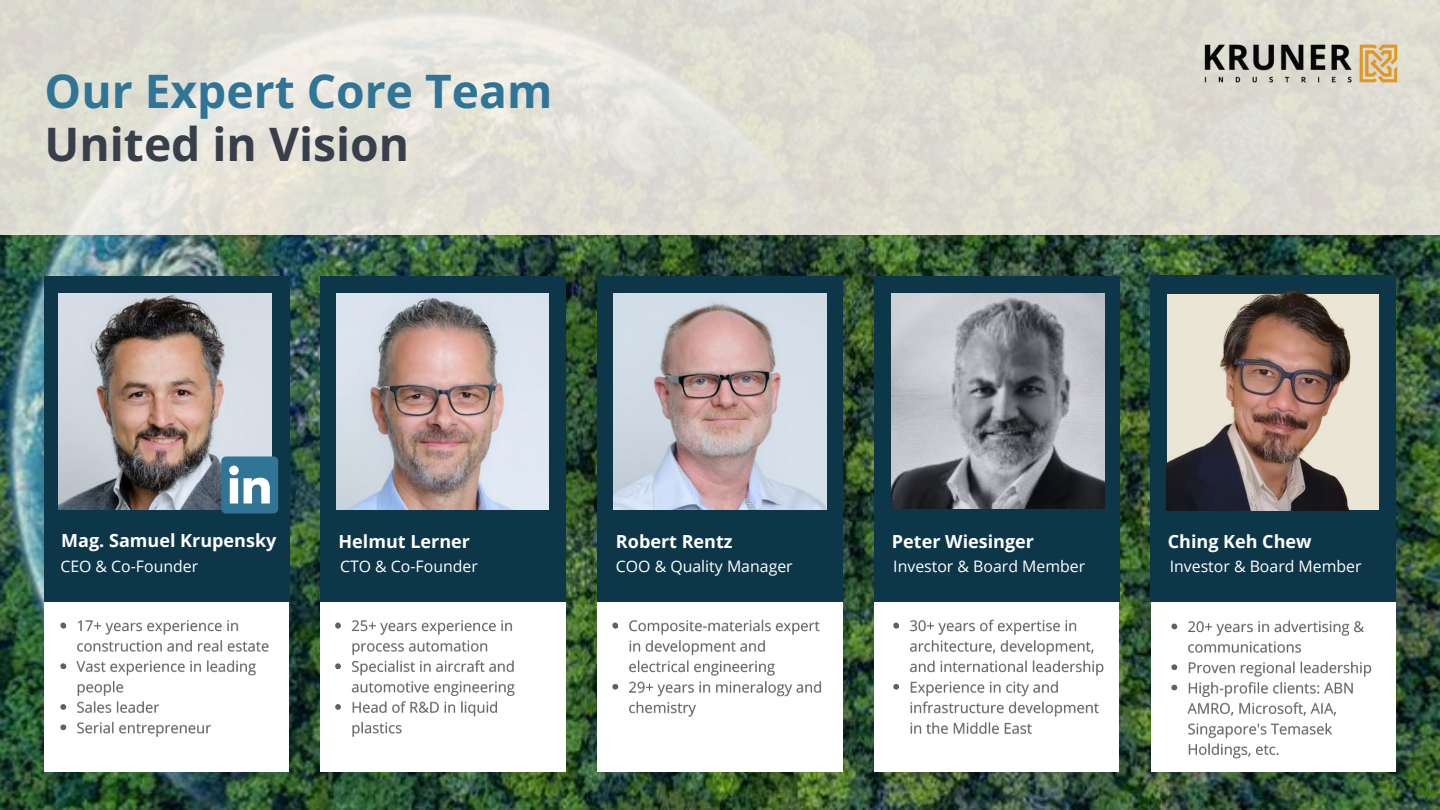
<style>
.page{position:relative;width:1440px;height:810px;background:#fff}
.page>*{position:absolute;margin:0;border:0;box-sizing:border-box;transform-origin:0 0}
.t1{font:700 46.2px "Open Sans";color:#307596}
.t2{font:700 46.2px "Open Sans";color:#393f4a}
.t3{font:700 18px "Open Sans";color:#fff}
.t4{font:15.8px "Open Sans";color:#fff}
</style>
<div class="page">
<img style="left:0;top:234px;width:1440px;height:576px">
<div style="left:597px;top:278px;width:246px;height:494px;background:#fff"></div>
<div style="left:597px;top:276px;width:246px;height:326px;background:#0d3749"></div>
<img style="left:614px;top:294px;width:212px;height:216px">
<div style="left:44px;top:278px;width:245px;height:494px;background:#fff"></div>
<div style="left:320px;top:279px;width:246px;height:493px;background:#fff"></div>
<div style="left:320px;top:276px;width:246px;height:326px;background:#0d3749"></div>
<img style="left:337px;top:294px;width:212px;height:216px">
<div style="left:44px;top:276px;width:245px;height:326px;background:#0d3749"></div>
<img style="left:59px;top:294px;width:212px;height:216px">
<svg style="left:221px;top:456px;width:57px;height:57px;background:#6296ae"></svg>
<div style="left:875px;top:279px;width:244px;height:493px;background:#fff"></div>
<div style="left:874px;top:276px;width:245px;height:326px;background:#0d3749"></div>
<div style="left:1151px;top:279px;width:245px;height:493px;background:#fff"></div>
<div style="left:1151px;top:275px;width:245px;height:327px;background:#0d3749"></div>
<img style="left:892px;top:294px;width:212px;height:214px">
<img style="left:1167px;top:290px;width:212px;height:221px">
<svg style="left:0;top:0;width:1440px;height:234px;background:#e0dfd4"></svg>
<img style="left:1196px;top:28px;width:211px;height:71px">
<img style="left:60px;top:620px;width:209px;height:117px">
<img style="left:335px;top:620px;width:180px;height:117px">
<img style="left:612px;top:619px;width:210px;height:98px">
<img style="left:1171px;top:620px;width:201px;height:139px">
<img style="left:893px;top:619px;width:211px;height:115px">
<h1 class="t1" style="left:45px;top:59px;width:509px">Our Expert Core Team</h1>
<h1 class="t2" style="left:45px;top:111px;width:366px">United in Vision</h1>
<p class="t3" style="left:61px;top:528px;width:217px">Mag. Samuel Krupensky</p>
<p class="t4" style="left:60px;top:555px;width:139px">CEO &amp; Co-Founder</p>
<p class="t3" style="left:338px;top:529px;width:133px">Helmut Lerner</p>
<p class="t4" style="left:340px;top:555px;width:139px">CTO &amp; Co-Founder</p>
<p class="t3" style="left:616px;top:529px;width:118px">Robert Rentz</p>
<p class="t4" style="left:616px;top:555px;width:178px">COO &amp; Quality Manager</p>
<p class="t3" style="left:892px;top:529px;width:144px">Peter Wiesinger</p>
<p class="t4" style="left:893px;top:555px;width:193px">Investor &amp; Board Member</p>
<p class="t3" style="left:1168px;top:529px;width:145px">Ching Keh Chew</p>
<p class="t4" style="left:1170px;top:555px;width:193px">Investor &amp; Board Member</p>
</div>
